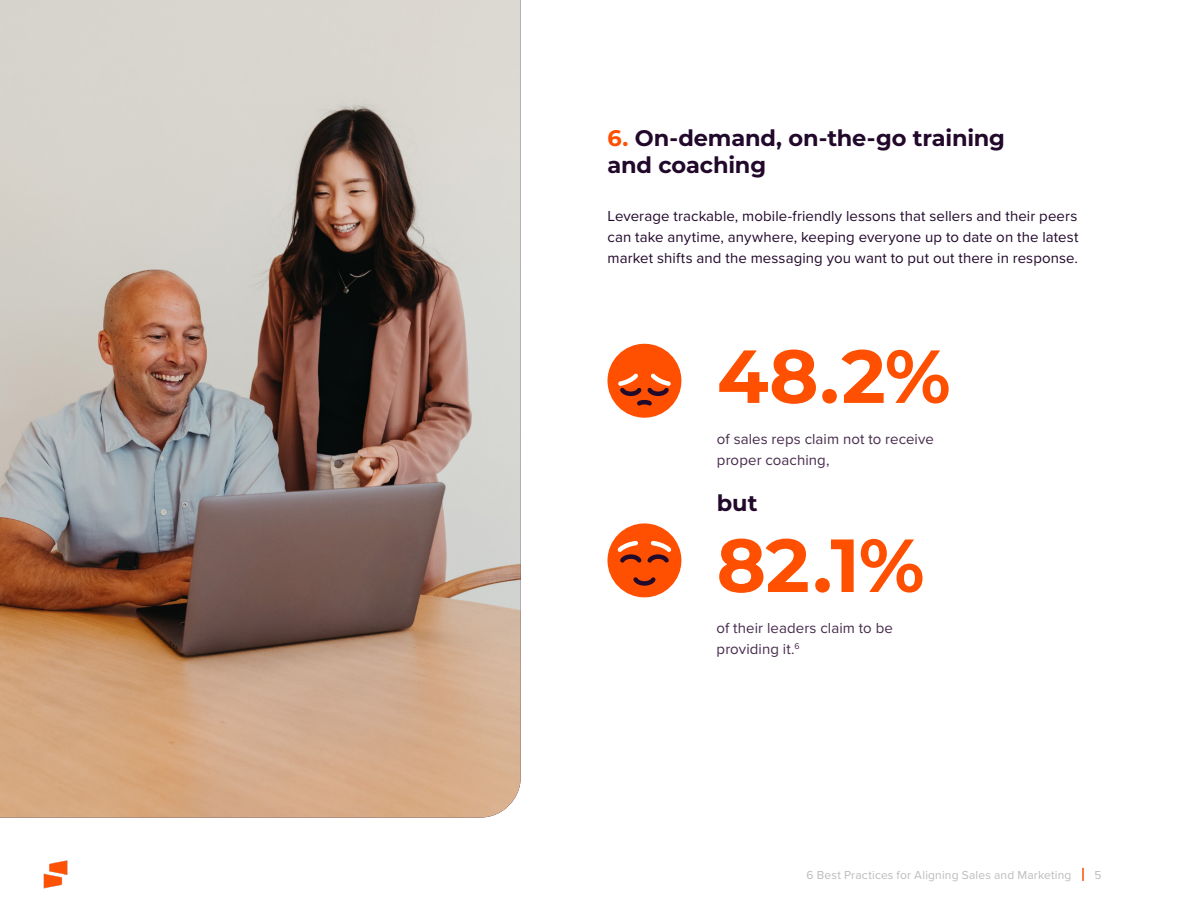
<style>
.page{position:relative;width:1188px;height:918px;background:#fff}
.page>*{position:absolute;margin:0;border:0;box-sizing:border-box;transform-origin:0 0}
.t1{font:700 75px "Montserrat";color:#fe5000}
.Body{font:700 22.5px/27px "Montserrat";letter-spacing:-.01em;color:#22092b}
.Body-2{font:15px/21px "Proxima Nova";letter-spacing:.005em;color:#22092b;text-align:justify}
.Body-3{font:15px/21px "Proxima Nova";letter-spacing:.005em;color:#472b4d}
.t2{font:12px "Proxima Nova";letter-spacing:.015em;color:#bcbcbc}
.s1{color:#ff4f00}
</style>
<div class="page">
<img style="left:43px;top:860px;width:25px;height:28px">
<svg style="left:1082px;top:868px;width:2px;height:13px"></svg>
<img style="left:0;top:0;width:521px;height:818px">
<svg style="left:608px;top:344px;width:73px;height:74px"></svg>
<svg style="left:608px;top:523px;width:73px;height:74px"></svg>
<p class="Body" style="left:608px;top:124px;width:399px"><span class="s1">6.</span> On-demand, on-the-go training and coaching</p>
<p class="Body-2" style="left:608px;top:205px;width:473px">Leverage trackable, mobile-friendly lessons that sellers and their peers can take anytime, anywhere, keeping everyone up to date on the latest market shifts and the messaging you want to put out there in response.</p>
<h1 class="t1" style="left:717px;top:326px;width:235px">48.2%</h1>
<p class="Body-3" style="left:717px;top:428px;width:218px">of sales reps claim not to receive proper coaching,</p>
<p class="Body" style="left:717px;top:488px;width:42px">but</p>
<h1 class="t1" style="left:717px;top:515px;width:209px">82.1%</h1>
<p class="Body-3" style="left:717px;top:617px;width:178px">of their leaders claim to be providing it.<sup>6</sup></p>
<p class="t2" style="left:807px;top:866px;width:266px">6 Best Practices for Aligning Sales and Marketing</p>
<p class="t2" style="left:1095px;top:866px;width:9px">5</p>
</div>
